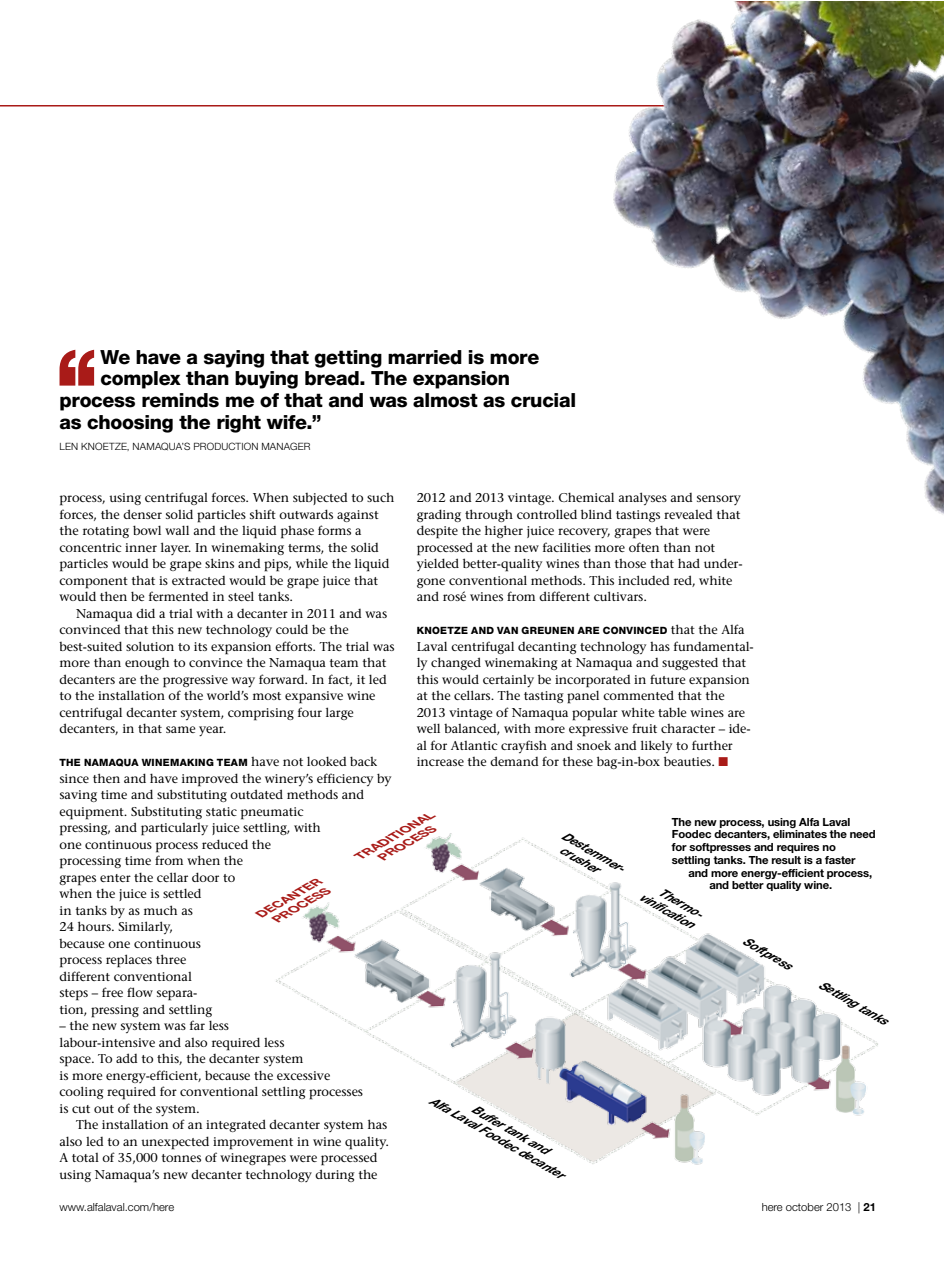
<style>
.page{position:relative;width:944px;height:1263px;background:#fff}
.page>*{position:absolute;margin:0;border:0;box-sizing:border-box;transform-origin:0 0}
.t1{font:800 19.5px "Helvetica Neue LT Std";letter-spacing:-.015em;color:#000}
.t2{font:500 12.75px/16.5px "Stone Serif Std";letter-spacing:-.005em;color:#000}
.t3{font:12.75px/16.5px "Stone Serif";letter-spacing:-.005em;color:#000}
.t4{font:italic 700 12px/13.6px "Helvetica Neue LT Std";color:#000}
.t5{font:700 11.25px/12.8px "Helvetica Neue LT Std";letter-spacing:-.01em;color:#000}
.t6{font:300 11.25px "Helvetica Neue LT Std";color:#000}
.t7{font:italic 700 10.95px/12.5px "Helvetica Neue LT Std";color:#a91b18;text-align:right;scale:1.19 1}
.t8{font:800 10.05px "Helvetica Neue LT Std";letter-spacing:.03em;color:#000}
.t9{font:300 10.05px "Helvetica Neue LT Std";letter-spacing:.02em;color:#000}
.s1{font-family:"Stone Serif";font-weight:400;font-size:12.75px}
.s2{font-family:"Stone Serif Std";font-weight:500;font-size:12.75px}
.s3{color:#a91b18}
.s4{font-weight:700}
</style>
<div class="page">
<hr style="left:0;top:105px;width:944px;height:1px;background:#a91b18">
<svg style="left:60px;top:350px;width:34px;height:36px"></svg>
<img style="left:275px;top:833px;width:603px;height:332px">
<img style="left:495px;top:1px;width:449px;height:514px">
<h1 class="t1" style="left:100px;top:345px;width:440px">We have a saying that getting married is more</h1>
<h1 class="t1" style="left:100px;top:367px;width:411px">complex than buying bread. The expansion</h1>
<h1 class="t1" style="left:60px;top:389px;width:518px">process reminds me of that and was almost as crucial</h1>
<h1 class="t1" style="left:60px;top:410px;width:264px">as choosing the right wife.”</h1>
<p class="t9" style="left:60px;top:440px;width:252px">LEN KNOETZE, NAMAQUA’S PRODUCTION MANAGER</p>
<p class="t2" style="left:60px;top:490px;width:336px">process, using centrifugal forces. When subjected to such forces, the denser solid particles shift outwards against the rotating bowl wall and the liquid phase forms a concentric inner layer. In winemaking terms, the solid particles would be grape skins and pips, while the liquid component that is extracted would be grape juice that would then be fermented in steel tanks.</p>
<p class="t3" style="left:60px;top:605px;width:337px;text-indent:16px">Namaqua did a trial with a decanter in 2011 and was convinced that this new technology could be the best-suited solution to its expansion efforts. The trial was more than enough to convince the Namaqua team that decanters are the progressive way forward. In fact, it led to the installation of the world’s most expansive wine centrifugal decanter system, comprising four large decanters, in that same year.</p>
<p class="t8" style="left:60px;top:757px;width:319px">THE NAMAQUA WINEMAKING TEAM <span class="s1">have not looked back</span></p>
<p class="t3" style="left:60px;top:770px;width:334px">since then and have improved the winery’s efficiency by saving time and substituting outdated methods and equipment. Substituting static pneumatic<br>pressing, and particularly juice settling, with<br>one continuous process reduced the<br>processing time from when the<br>grapes enter the cellar door to<br>when the juice is settled<br>in tanks by as much as<br>24 hours. Similarly,<br>because one continuous<br>process replaces three<br>different conventional<br>steps – free flow separa-<br>tion, pressing and settling</p>
<p class="t3" style="left:60px;top:1018px;width:305px">– the new system was far less<br>labour-intensive and also required less<br>space. To add to this, the decanter system<br>is more energy-efficient, because the excessive cooling required for conventional settling processes is cut out of the system.</p>
<p class="t2" style="left:60px;top:1117px;width:331px;text-indent:16px">The installation of an integrated decanter system has also led to an unexpected improvement in wine quality.<br>A total of 35,000 tonnes of winegrapes were processed using Namaqua’s new decanter technology during the</p>
<p class="t2" style="left:417px;top:490px;width:327px">2012 and 2013 vintage. Chemical analyses and sensory grading through controlled blind tastings revealed that despite the higher juice recovery, grapes that were processed at the new facilities more often than not yielded better-quality wines than those that had under&shy;gone conventional methods. This included red, white and rosé wines from different cultivars.</p>
<p class="t8" style="left:417px;top:625px;width:330px">KNOETZE AND VAN GREUNEN ARE CONVINCED <span class="s2">that the Alfa</span></p>
<p class="t2" style="left:417px;top:638px;width:339px">Laval centrifugal decanting technology has fundamental&shy;ly changed winemaking at Namaqua and suggested that this would certainly be incorporated in future expansion at the cellars. The tasting panel commented that the 2013 vintage of Namaqua popular white table wines are well balanced, with more expressive fruit character – ide&shy;al for Atlantic crayfish and snoek and likely to further increase the demand for these bag-in-box beauties. <span class="s3">■</span></p>
<p class="t7" style="left:372px;top:841px;width:58px;text-align:left;text-indent:-19px;rotate:-30deg">TRADITIONAL<br>PROCESS</p>
<p class="t5" style="left:672px;top:815px;width:205px">The new process, using Alfa Laval Foodec decanters, eliminates the need for softpresses and requires no settling tanks. The result is a faster</p>
<p class="t5" style="left:709px;top:866px;width:164px;text-indent:-21px">and more energy-efficient process, and better quality wine.</p>
<p class="t4" style="left:571px;top:830px;width:67px;text-indent:-5px;rotate:30deg">Destemmer&shy;crusher</p>
<p class="t7" style="left:257px;top:909px;width:64px;rotate:-30deg">DECANTER<br>PROCESS</p>
<p class="t4" style="left:651px;top:877px;width:65px;text-align:right;rotate:30deg">Thermo&shy;vinification</p>
<p class="t4" style="left:747px;top:933px;width:55px;rotate:30deg">Softpress</p>
<p class="t4" style="left:823px;top:977px;width:78px;rotate:30deg">Settling tanks</p>
<p class="t4" style="left:440px;top:1081px;width:154px;text-indent:41px;rotate:30deg">Buffer tank and<br>Alfa Laval Foodec decanter</p>
<p class="t6" style="left:60px;top:1200px;width:116px">www.alfalaval.com/here</p>
<p class="t6" style="left:762px;top:1200px;width:116px">here october 2013 | <span class="s4">21</span></p>
</div>
